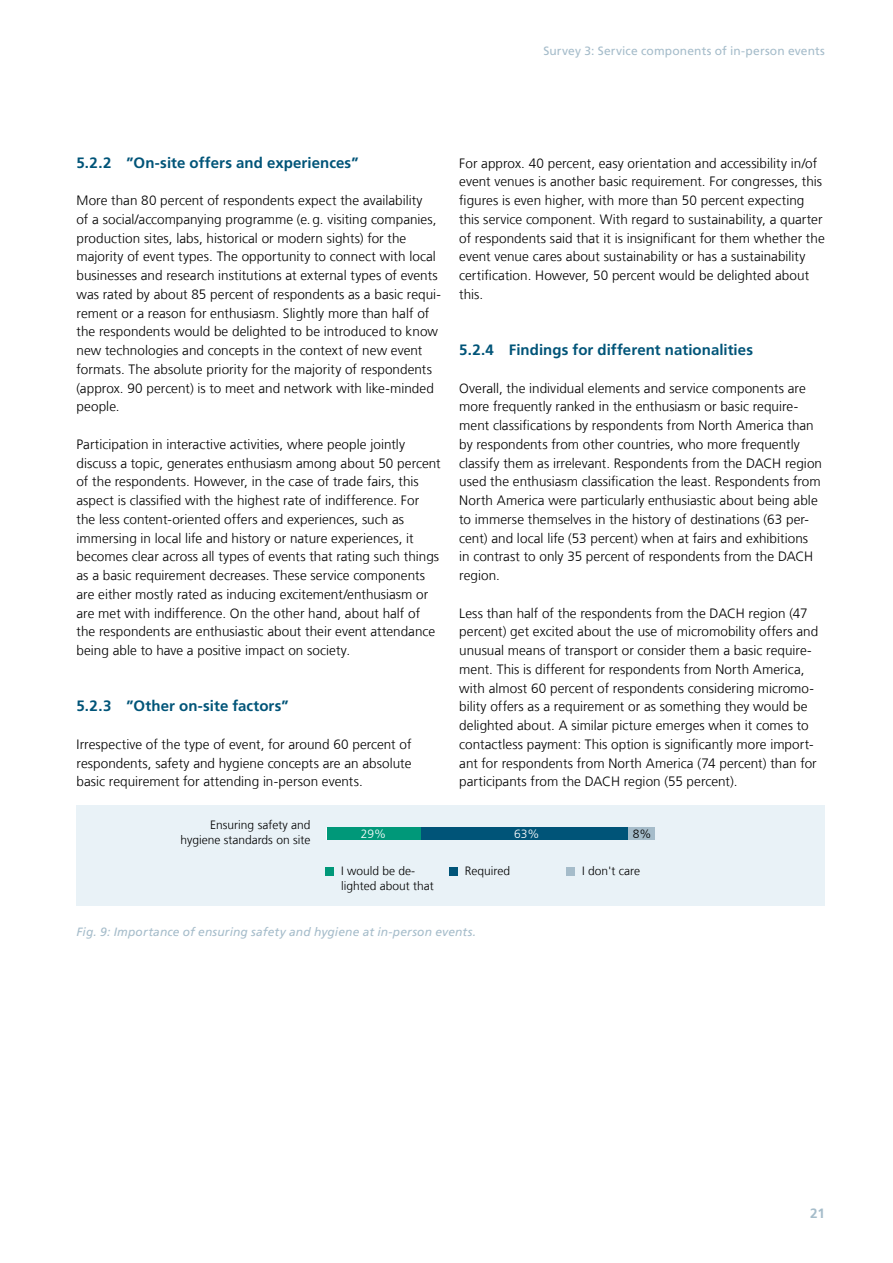
<style>
.page{position:relative;width:893px;height:1263px;background:#fff}
.page>*{position:absolute;margin:0;border:0;box-sizing:border-box;transform-origin:0 0}
.t1{font:700 15px "Frutiger LT Com";letter-spacing:.005em;color:#005478}
.t2{font:300 13.5px/18.8px "Frutiger LT Com";letter-spacing:.005em;color:#000}
.t3{font:700 13.5px "Frutiger LT Com";color:#a5bcca}
.t4{font:300 12px/14.4px "Frutiger LT Com";color:#000;text-align:right}
.t5{font:italic 12px "Frutiger LT Com";letter-spacing:.015em;color:#a5bcca}
.t6{font:12px "Frutiger LT Com";letter-spacing:.015em;color:#a5bcca}
.t7{font:300 12px "Frutiger LT Com";color:#fff}
</style>
<div class="page">
<div style="left:77px;top:805px;width:748px;height:101px;background:#e9f2f7"></div>
<svg style="left:326px;top:828px;width:1px;height:12px"></svg>
<div style="left:327px;top:828px;width:95px;height:12px;background:#009879"></div>
<div style="left:422px;top:828px;width:206px;height:12px;background:#005478"></div>
<div style="left:628px;top:828px;width:26px;height:12px;background:#a5bcca"></div>
<div style="left:325px;top:867px;width:9px;height:8px;background:#009879"></div>
<div style="left:449px;top:867px;width:8px;height:8px;background:#005478"></div>
<div style="left:566px;top:867px;width:9px;height:8px;background:#a5bcca"></div>
<p class="t6" style="left:543px;top:44px;width:283px">Survey 3: Service components of in-person events</p>
<p class="t1" style="left:77px;top:154px;width:284px">5.2.2 ”On-site offers and experiences”</p>
<p class="t2" style="left:77px;top:191px;width:366px">More than 80 percent of respondents expect the availability<br>of a social/accompanying programme (e.g. visiting companies, production sites, labs, historical or modern sights) for the majority of event types. The opportunity to connect with local businesses and research institutions at external types of events was rated by about 85 percent of respondents as a basic requi&shy;rement or a reason for enthusiasm. Slightly more than half of the respondents would be delighted to be introduced to know new technologies and concepts in the context of new event formats. The absolute priority for the majority of respondents (approx. 90 percent) is to meet and network with like-minded people.</p>
<p class="t2" style="left:77px;top:435px;width:366px">Participation in interactive activities, where people jointly discuss a topic, generates enthusiasm among about 50 percent of the respondents. However, in the case of trade fairs, this aspect is classified with the highest rate of indifference. For the less content-oriented offers and experiences, such as immersing in local life and history or nature experiences, it becomes clear across all types of events that rating such things as a basic requirement decreases. These service components are either mostly rated as inducing excitement/enthusiasm or are met with indifference. On the other hand, about half of the respondents are enthusiastic about their event attendance being able to have a positive impact on society.</p>
<p class="t1" style="left:77px;top:697px;width:214px">5.2.3 ”Other on-site factors”</p>
<p class="t2" style="left:77px;top:735px;width:336px;text-align:justify">Irrespective of the type of event, for around 60 percent of respondents, safety and hygiene concepts are an absolute basic requirement for attending in-person events.</p>
<p class="t2" style="left:459px;top:154px;width:367px">For approx. 40 percent, easy orientation and accessibility in/of event venues is another basic requirement. For congresses, this figures is even higher, with more than 50 percent expecting this service component. With regard to sustainability, a quarter of respondents said that it is insignificant for them whether the event venue cares about sustainability or has a sustainability certification. However, 50 percent would be delighted about this.</p>
<p class="t1" style="left:459px;top:341px;width:295px">5.2.4 Findings for different nationalities</p>
<p class="t2" style="left:459px;top:379px;width:364px">Overall, the individual elements and service components are more frequently ranked in the enthusiasm or basic require&shy;ment classifications by respondents from North America than by respondents from other countries, who more frequently classify them as irrelevant. Respondents from the DACH region used the enthusiasm classification the least. Respondents from North America were particularly enthusiastic about being able to immerse themselves in the history of destinations (63 per&shy;cent) and local life (53 percent) when at fairs and exhibitions<br>in contrast to only 35 percent of respondents from the DACH region.</p>
<p class="t2" style="left:459px;top:604px;width:360px">Less than half of the respondents from the DACH region (47 percent) get excited about the use of micromobility offers and unusual means of transport or consider them a basic require&shy;ment. This is different for respondents from North America, with almost 60 percent of respondents considering micromo&shy;bility offers as a requirement or as something they would be delighted about. A similar picture emerges when it comes to contactless payment: This option is significantly more import&shy;ant for respondents from North America (74 percent) than for participants from the DACH region (55 percent).</p>
<p class="t4" style="left:181px;top:818px;width:131px">Ensuring safety and hygiene standards on site</p>
<p class="t7" style="left:361px;top:826px;width:27px">29%</p>
<p class="t7" style="left:514px;top:826px;width:27px">63%</p>
<p class="t4" style="left:633px;top:826px;width:20px">8%</p>
<p class="t4" style="left:341px;top:864px;width:94px;text-align:left">I would be de&shy;lighted about that</p>
<p class="t4" style="left:465px;top:864px;width:47px">Required</p>
<p class="t4" style="left:582px;top:864px;width:59px">I don't care</p>
<p class="t5" style="left:77px;top:925px;width:401px">Fig. 9: Importance of ensuring safety and hygiene at in-person events.</p>
<p class="t3" style="left:810px;top:1205px;width:16px">21</p>
</div>
